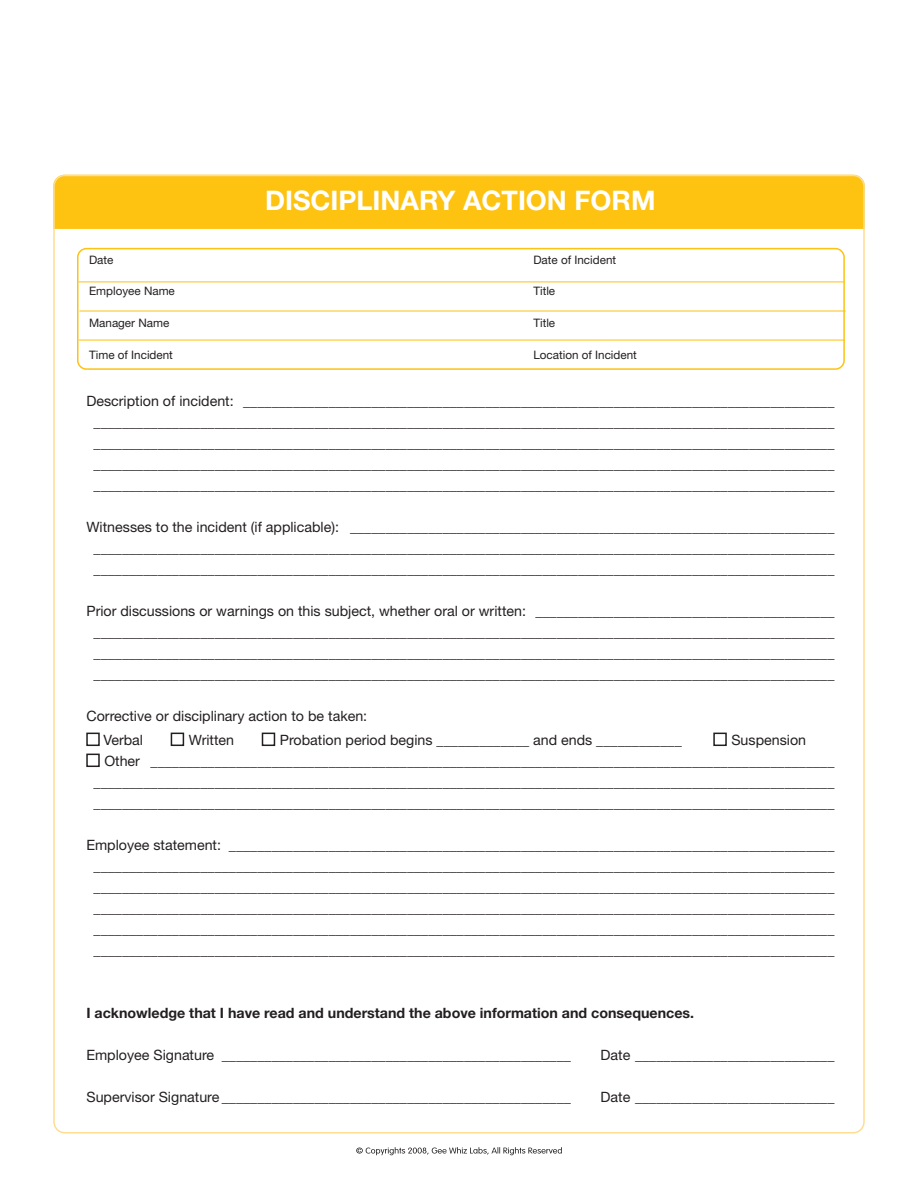
<style>
.page{position:relative;width:918px;height:1188px;background:#fff}
.page>*{position:absolute;margin:0;border:0;box-sizing:border-box;transform-origin:0 0}
.t1{font:700 27px "Helvetica Neue";color:#fff}
.t2{font:14.25px/21px "Helvetica Neue";color:#231f20;text-align:center}
.t3{font:700 14.25px "Helvetica Neue";color:#231f20}
.t4{font:11.7px "Helvetica Neue";color:#231f20}
</style>
<div class="page">
<svg style="left:53px;top:174px;width:812px;height:55px;background:#fec317"></svg>
<div style="left:86px;top:733px;width:14px;height:13px;border:2px solid #231f20"></div>
<div style="left:171px;top:733px;width:13px;height:13px;border:2px solid #231f20"></div>
<div style="left:262px;top:733px;width:13px;height:13px;border:2px solid #231f20"></div>
<div style="left:713px;top:733px;width:14px;height:13px;border:2px solid #231f20"></div>
<div style="left:86px;top:754px;width:14px;height:13px;border:2px solid #231f20"></div>
<svg style="left:356px;top:1147px;width:206px;height:8px"></svg>
<hr style="left:78px;top:282px;width:767px;height:1px;background:#fec210">
<hr style="left:80px;top:311px;width:766px;height:1px;background:#fec210">
<hr style="left:79px;top:340px;width:766px;height:1px;background:#fec210">
<div style="left:77px;top:248px;width:768px;height:122px;border:2px solid #fec210;border-radius:9px"></div>
<h1 class="t1" style="left:265px;top:183px;width:392px">DISCIPLINARY ACTION FORM</h1>
<p class="t4" style="left:89px;top:252px;width:26px">Date</p>
<p class="t4" style="left:533px;top:252px;width:84px">Date of Incident</p>
<p class="t4" style="left:89px;top:284px;width:87px">Employee Name</p>
<p class="t4" style="left:533px;top:284px;width:23px">Title</p>
<p class="t4" style="left:89px;top:316px;width:82px">Manager Name</p>
<p class="t4" style="left:533px;top:316px;width:23px">Title</p>
<p class="t4" style="left:89px;top:348px;width:85px">Time of Incident</p>
<p class="t4" style="left:533px;top:348px;width:105px">Location of Incident</p>
<p class="t2" style="left:86px;top:391px;width:750px">Description of incident: ___________________________________________________________________________________ ________________________________________________________________________________________________________ ________________________________________________________________________________________________________ ________________________________________________________________________________________________________ ________________________________________________________________________________________________________</p>
<p class="t2" style="left:86px;top:517px;width:750px">Witnesses to the incident (if applicable): ____________________________________________________________________ ________________________________________________________________________________________________________ ________________________________________________________________________________________________________</p>
<p class="t2" style="left:86px;top:601px;width:750px">Prior discussions or warnings on this subject, whether oral or written: __________________________________________ ________________________________________________________________________________________________________ ________________________________________________________________________________________________________ ________________________________________________________________________________________________________</p>
<p class="t2" style="left:104px;top:704px;width:265px;line-height:24px;text-align:left;text-indent:-17px">Corrective or disciplinary action to be taken:<br>Verbal</p>
<p class="t2" style="left:189px;top:730px;width:47px">Written</p>
<p class="t2" style="left:280px;top:730px;width:403px">Probation period begins _____________ and ends ____________</p>
<p class="t2" style="left:731px;top:730px;width:76px">Suspension</p>
<p class="t2" style="left:104px;top:751px;width:732px">Other ________________________________________________________________________________________________</p>
<p class="t2" style="left:94px;top:772px;width:742px">________________________________________________________________________________________________________</p>
<p class="t2" style="left:94px;top:793px;width:742px">________________________________________________________________________________________________________</p>
<p class="t2" style="left:86px;top:835px;width:750px">Employee statement: _____________________________________________________________________________________ ________________________________________________________________________________________________________ ________________________________________________________________________________________________________ ________________________________________________________________________________________________________ ________________________________________________________________________________________________________ ________________________________________________________________________________________________________</p>
<p class="t3" style="left:86px;top:1004px;width:609px">I acknowledge that I have read and understand the above information and consequences.</p>
<p class="t2" style="left:86px;top:1045px;width:486px">Employee Signature _________________________________________________</p>
<p class="t2" style="left:601px;top:1045px;width:235px">Date ____________________________</p>
<p class="t2" style="left:86px;top:1087px;width:486px">Supervisor Signature _________________________________________________</p>
<p class="t2" style="left:601px;top:1087px;width:235px">Date ____________________________</p>
</div>
